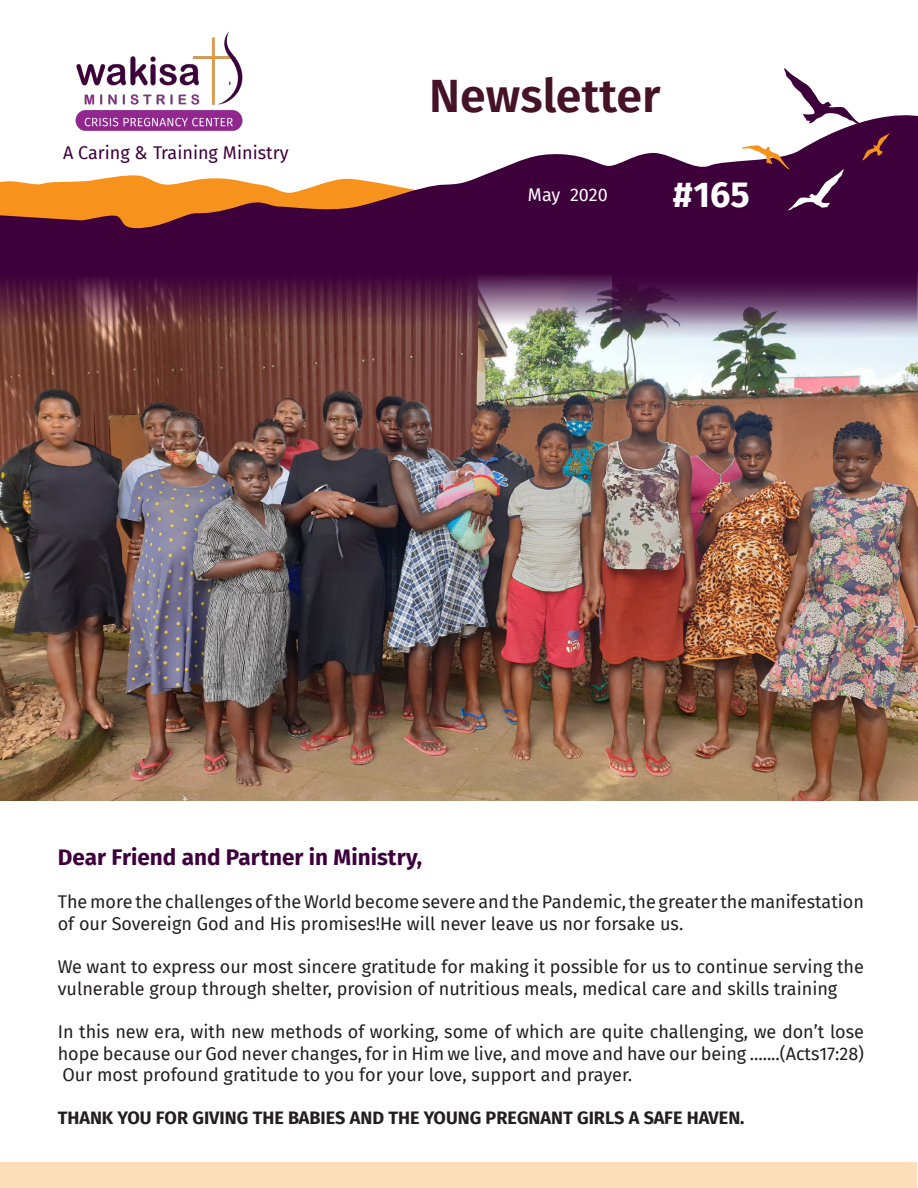
<style>
.page{position:relative;width:918px;height:1188px;background:#fff}
.page>*{position:absolute;margin:0;border:0;box-sizing:border-box;transform-origin:0 0}
.t1{font:600 46.5px "Fira Sans";color:#451226}
.t2{font:700 36px "Fira Sans";color:#fff}
.t3{font:700 22.5px "Fira Sans";color:#3e003d}
.t4{font:18px/21.6px "Fira Sans";color:#231f20}
.t5{font:700 18px "Fira Sans";color:#231f20}
.t6{font:18px "Fira Sans";color:#3e003d}
.t7{font:18px "Fira Sans";color:#fff}
</style>
<div class="page">
<img style="left:0;top:364px;width:918px;height:437px">
<svg style="left:0;top:115px;width:918px;height:106px"></svg>
<img style="left:40px;top:31px;width:234px;height:109px">
<svg style="left:784px;top:68px;width:77px;height:57px"></svg>
<svg style="left:862px;top:133px;width:28px;height:28px"></svg>
<svg style="left:741px;top:145px;width:103px;height:55px;background:#622d57"></svg>
<img style="left:0;top:221px;width:612px;height:143px">
<div style="left:0;top:1163px;width:917px;height:25px;background:#fcdebb"></div>
<svg style="left:612px;top:200px;width:306px;height:189px;background:#755578"></svg>
<p class="t6" style="left:63px;top:140px;width:227px">A Caring &amp; Training Ministry</p>
<p class="t1" style="left:429px;top:57px;width:233px">Newsletter</p>
<p class="t7" style="left:528px;top:181px;width:82px">May 2020</p>
<p class="t2" style="left:673px;top:164px;width:78px">#165</p>
<p class="t3" style="left:58px;top:838px;width:366px">Dear Friend and Partner in Ministry,</p>
<p class="t4" style="left:58px;top:891px;width:808px">The more the challenges of the World become severe and the Pandemic, the greater the manifestation of our Sovereign God and His promises!He will never leave us nor forsake us.</p>
<p class="t4" style="left:58px;top:956px;width:808px">We want to express our most sincere gratitude for making it possible for us to continue serving the vulnerable group through shelter, provision of nutritious meals, medical care and skills training</p>
<p class="t4" style="left:58px;top:1020px;width:808px">In this new era, with new methods of working, some of which are quite challenging, we don’t lose hope because our God never changes, for in Him we live, and move and have our being .......(Acts17:28)</p>
<p class="t4" style="left:63px;top:1064px;width:571px">Our most profound gratitude to you for your love, support and prayer.</p>
<p class="t5" style="left:58px;top:1103px;width:688px">THANK YOU FOR GIVING THE BABIES AND THE YOUNG PREGNANT GIRLS A SAFE HAVEN.</p>
</div>
